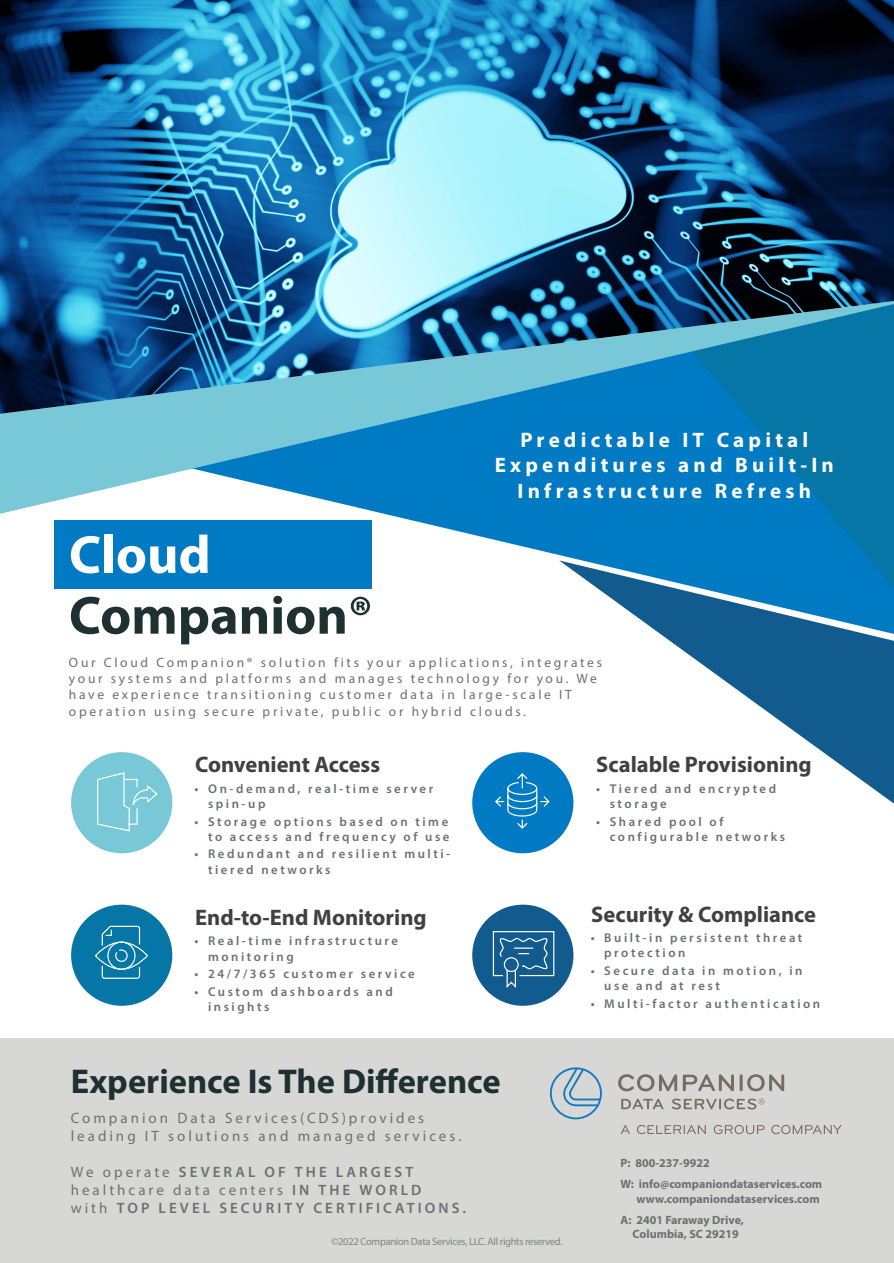
<style>
.page{position:relative;width:894px;height:1263px;background:#fff}
.page>*{position:absolute;margin:0;border:0;box-sizing:border-box;transform-origin:0 0}
.Paragraph_Style_3{font:700 54px "Myriad Pro";color:#1f3033}
.Paragraph_Style_3-2{font:700 54px "Myriad Pro";color:#fff}
.Paragraph_Style_2{font:700 34.5px "Myriad Pro";color:#1f3033}
.Paragraph_Style_5{font:700 22.5px "Myriad Pro";color:#413f41}
.Paragraph_Style_1{font:700 21px/25.2px "Myriad Pro";letter-spacing:.2em;color:#fff;text-align:center}
.Paragraph_Style_1-2{font:600 15px/18px "Myriad Pro";letter-spacing:.205em;color:#6d6f72}
.Paragraph_Style_1-3{font:15px/18px "Myriad Pro";letter-spacing:.2em;color:#6d6f72}
.Paragraph_Style_1-4{font:13.5px/16.2px "Myriad Pro";letter-spacing:.2em;color:#6d6f72}
.t1{font:600 12.75px/15.3px "Myriad Pro";letter-spacing:.2em;color:#6d6f72}
.Text__Left{font:700 12px "Myriad Pro";color:#6e6f72}
.t2{font:10.5px "Myriad Pro";letter-spacing:-.03em;color:#808285}
.s1{font-weight:400}
</style>
<div class="page">
<div style="left:0;top:1038px;width:893px;height:225px;background:#d7d7d5"></div>
<svg style="left:54px;top:514px;width:576px;height:75px;fill:#007ac2"></svg>
<svg style="left:630px;top:514px;width:263px;height:46px;background:#0079bd"></svg>
<svg style="left:0;top:414px;width:893px;height:100px;background:#3699c9"></svg>
<svg style="left:559px;top:560px;width:334px;height:243px"></svg>
<div style="left:472px;top:752px;width:101px;height:101px;background:#007ac2;border-radius:50%"></div>
<div style="left:71px;top:904px;width:101px;height:101px;background:#0576a6;border-radius:50%"></div>
<div style="left:472px;top:904px;width:101px;height:101px;background:#115b8e;border-radius:50%"></div>
<div style="left:71px;top:752px;width:101px;height:101px;background:#78c8d8;border-radius:50%"></div>
<svg style="left:621px;top:1125px;width:8px;height:9px"></svg>
<svg style="left:637px;top:1125px;width:68px;height:9px"></svg>
<svg style="left:713px;top:1125px;width:51px;height:9px"></svg>
<svg style="left:771px;top:1125px;width:70px;height:9px"></svg>
<svg style="left:618px;top:1074px;width:115px;height:17px"></svg>
<hr style="left:739px;top:1074px;width:3px;height:17px;background:#776b62;border-radius:2px">
<svg style="left:747px;top:1074px;width:37px;height:17px"></svg>
<svg style="left:621px;top:1098px;width:42px;height:11px"></svg>
<svg style="left:549px;top:1067px;width:52px;height:52px"></svg>
<svg style="left:671px;top:1098px;width:93px;height:11px"></svg>
<img style="left:0;top:0;width:893px;height:414px">
<svg style="left:97px;top:772px;width:61px;height:59px"></svg>
<svg style="left:495px;top:773px;width:55px;height:56px"></svg>
<svg style="left:95px;top:925px;width:53px;height:54px"></svg>
<svg style="left:492px;top:931px;width:62px;height:57px"></svg>
<p class="Paragraph_Style_3-2" style="left:69px;top:519px;width:143px">Cloud</p>
<p class="Paragraph_Style_3" style="left:69px;top:580px;width:305px">Companion®</p>
<p class="Paragraph_Style_1" style="left:494px;top:427px;width:340px">Predictable IT Capital<br>Expenditures and Built-In<br>Infrastructure Refresh</p>
<p class="Paragraph_Style_1-4" style="left:69px;top:654px;width:534px">Our Cloud Companion® solution fits your applications, integrates your systems and platforms and manages technology for you. We have experience transitioning customer data in large-scale IT operation using secure private, public or hybrid clouds.</p>
<p class="Paragraph_Style_5" style="left:195px;top:750px;width:186px">Convenient Access</p>
<p class="t1" style="left:208px;top:780px;width:227px;text-indent:-14px">• On-demand, real-time server spin-up</p>
<p class="t1" style="left:194px;top:813px;width:256px;text-align:right">• Storage options based on time to access and frequency of use</p>
<p class="t1" style="left:208px;top:846px;width:243px;text-indent:-14px">• Redundant and resilient multi&shy;tiered networks</p>
<p class="Paragraph_Style_5" style="left:195px;top:902px;width:233px">End-to-End Monitoring</p>
<p class="t1" style="left:208px;top:933px;width:191px;text-indent:-14px">• Real-time infrastructure monitoring</p>
<p class="t1" style="left:194px;top:966px;width:222px">• 24/7/365 customer service</p>
<p class="t1" style="left:208px;top:983px;width:186px;text-indent:-14px">• Custom dashboards and insights</p>
<p class="Paragraph_Style_2" style="left:71px;top:1059px;width:431px">Experience Is The Difference</p>
<p class="Paragraph_Style_1-3" style="left:71px;top:1108px;width:392px">Companion Data Services(CDS)provides leading IT solutions and managed services.</p>
<p class="Paragraph_Style_1-2" style="left:71px;top:1162px;width:397px"><span class="s1">We operate</span> SEVERAL OF THE LARGEST <span class="s1">healthcare data centers</span> IN THE WORLD<br><span class="s1">with</span> TOP LEVEL SECURITY CERTIFICATIONS.</p>
<p class="t2" style="left:331px;top:1235px;width:232px">©2022 Companion Data Services, LLC. All rights reserved.</p>
<p class="Paragraph_Style_5" style="left:596px;top:750px;width:217px">Scalable Provisioning</p>
<p class="t1" style="left:609px;top:780px;width:168px;text-indent:-14px">• Tiered and encrypted storage</p>
<p class="t1" style="left:609px;top:813px;width:177px;text-indent:-14px">• Shared pool of configurable networks</p>
<p class="Paragraph_Style_5" style="left:591px;top:899px;width:226px">Security &amp; Compliance</p>
<p class="t1" style="left:604px;top:929px;width:199px;text-indent:-14px">• Built-in persistent threat protection</p>
<p class="t1" style="left:604px;top:962px;width:200px;text-indent:-14px">• Secure data in motion, in use and at rest</p>
<p class="t1" style="left:590px;top:995px;width:231px">• Multi-factor authentication</p>
<p class="Text__Left" style="left:620px;top:1155px;width:91px">P: 800-237-9922</p>
<p class="Text__Left" style="left:620px;top:1176px;width:203px">W: info@companiondataservices.com</p>
<p class="Text__Left" style="left:636px;top:1190px;width:185px">www.companiondataservices.com</p>
<p class="Text__Left" style="left:620px;top:1211px;width:125px">A: 2401 Faraway Drive,</p>
<p class="Text__Left" style="left:632px;top:1226px;width:108px">Columbia, SC 29219</p>
</div>
